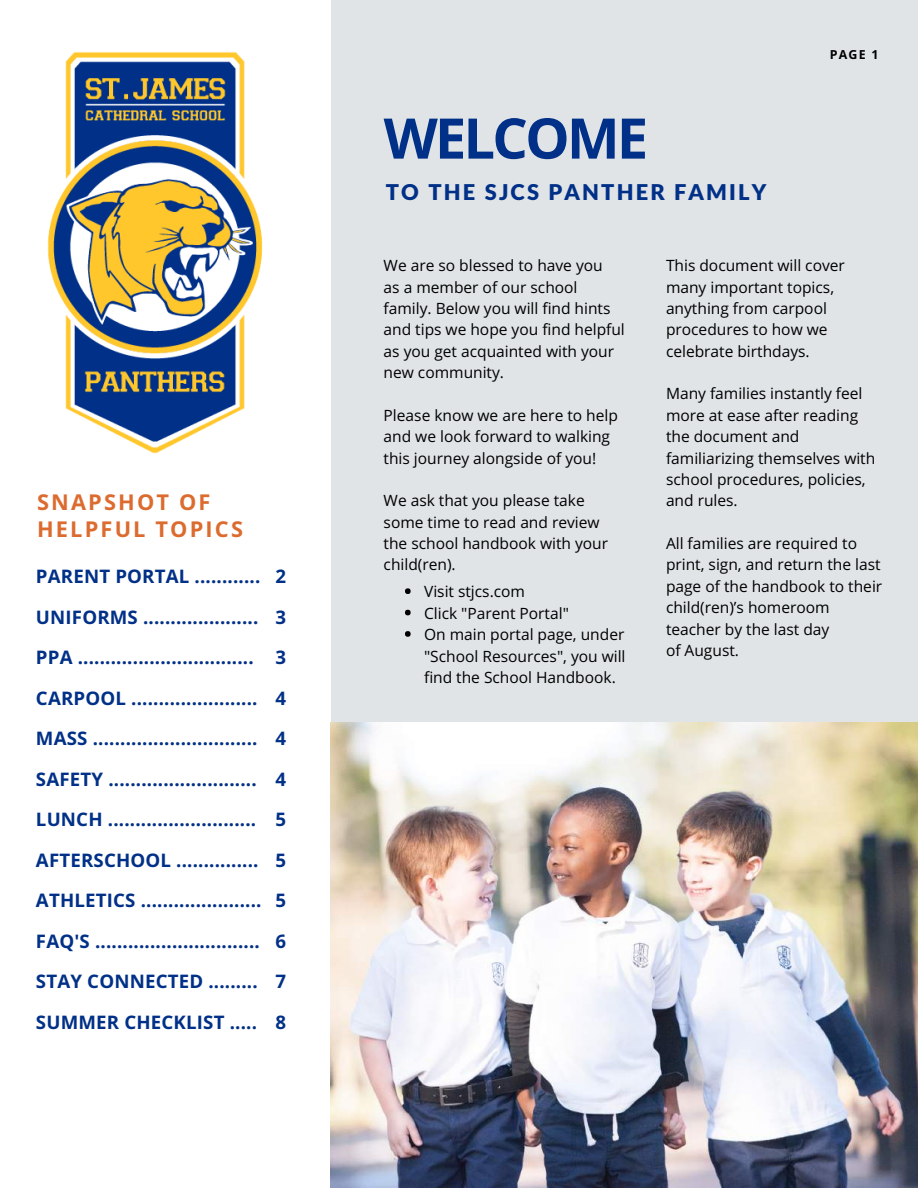
<style>
.page{position:relative;width:918px;height:1188px;background:#fff}
.page>*{position:absolute;margin:0;border:0;box-sizing:border-box;transform-origin:0 0}
.t1{font:700 55.95px "Open Sans";letter-spacing:-.05em;color:#003087}
.t2{font:700 21.75px/27px "Open Sans";letter-spacing:.1em;color:#dc6b2f}
.t3{font:900 21.75px "Lato";letter-spacing:.1em;color:#003087}
.t4{font:700 18.75px/40.5px "Open Sans";letter-spacing:.01em;color:#003087}
.t5{font:15.6px/21.3px "Open Sans";color:#000}
.t6{font:700 12.45px "Open Sans";color:#000}
</style>
<div class="page">
<div style="left:331px;top:0;width:587px;height:1188px;background:#e0e4e6"></div>
<img style="left:331px;top:722px;width:587px;height:466px">
<img style="left:47px;top:51px;width:216px;height:403px">
<svg style="left:405px;top:588px;width:6px;height:6px"></svg>
<svg style="left:405px;top:610px;width:6px;height:5px"></svg>
<svg style="left:405px;top:631px;width:6px;height:6px"></svg>
<h2 class="t2" style="left:37px;top:488px;width:207px">SNAPSHOT OF<br>HELPFUL TOPICS</h2>
<p class="t4" style="left:36px;top:556px;width:227px">PARENT PORTAL ............<br>UNIFORMS .....................<br>PPA ................................<br>CARPOOL .......................<br>MASS ..............................<br>SAFETY ...........................<br>LUNCH ...........................<br>AFTERSCHOOL ...............<br>ATHLETICS ......................<br>FAQ'S ..............................<br>STAY CONNECTED .........<br>SUMMER CHECKLIST .....</p>
<p class="t4" style="left:276px;top:556px;width:12px;text-align:justify">2<br>3<br>3<br>4<br>4<br>4<br>5<br>5<br>5<br>6<br>7<br>8</p>
<h1 class="t1" style="left:384px;top:99px;width:266px">WELCOME</h1>
<h2 class="t3" style="left:386px;top:179px;width:382px">TO THE SJCS PANTHER FAMILY</h2>
<p class="t6" style="left:830px;top:46px;width:50px">PAGE 1</p>
<p class="t5" style="left:384px;top:254px;width:243px">We are so blessed to have you<br>as a member of our school family. Below you will find hints and tips we hope you find helpful as you get acquainted with your new community.</p>
<p class="t5" style="left:384px;top:404px;width:236px">Please know we are here to help and we look forward to walking this journey alongside of you!</p>
<p class="t5" style="left:384px;top:490px;width:226px">We ask that you please take some time to read and review the school handbook with your child(ren).</p>
<p class="t5" style="left:424px;top:581px;width:203px">Visit stjcs.com<br>Click "Parent Portal"<br>On main portal page, under "School Resources", you will find the School Handbook.</p>
<p class="t5" style="left:666px;top:254px;width:180px">This document will cover many important topics, anything from carpool procedures to how we celebrate birthdays.</p>
<p class="t5" style="left:666px;top:383px;width:211px">Many families instantly feel more at ease after reading the document and familiarizing themselves with school procedures, policies, and rules.</p>
<p class="t5" style="left:666px;top:532px;width:218px">All families are required to print, sign, and return the last page of the handbook to their child(ren)’s homeroom teacher by the last day<br>of August.</p>
</div>
